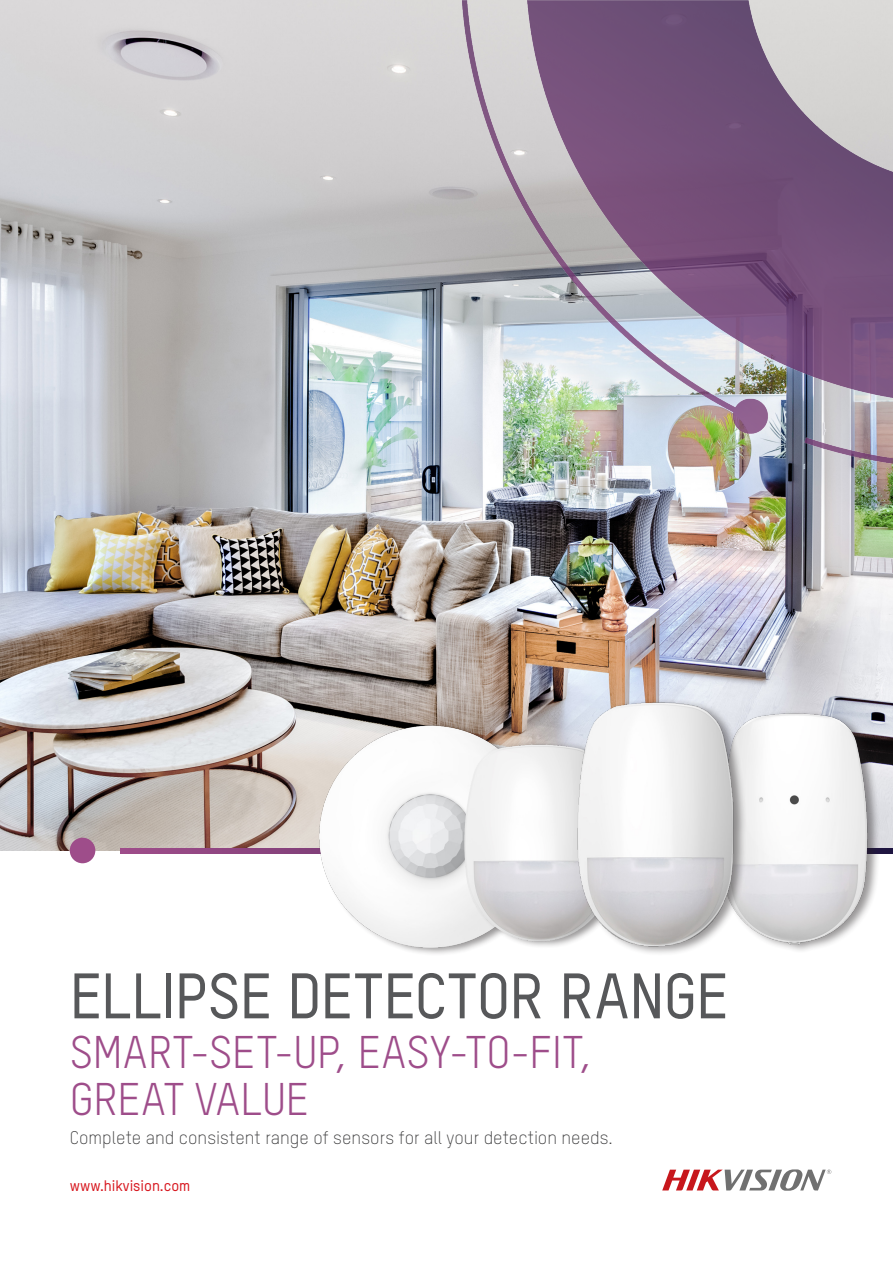
<style>
.page{position:relative;width:893px;height:1263px;background:#fff}
.page>*{position:absolute;margin:0;border:0;box-sizing:border-box;transform-origin:0 0}
.t1{font:500 63px "TSTARPRO";color:#57585a}
.t2{font:45px "TSTARPRO";color:#9e4d8a}
.t3{font:300 18px "TSTARPRO";color:#3e3e3f}
.t4{font:500 15px "TSTARPRO";color:#d7171f}
</style>
<div class="page">
<img style="left:0;top:0;width:893px;height:850px">
<svg style="left:121px;top:849px;width:772px;height:4px"></svg>
<div style="left:70px;top:838px;width:25px;height:25px;background:#9e4d8a;border-radius:50%"></div>
<svg style="left:662px;top:1169px;width:169px;height:22px"></svg>
<img style="left:705px;top:693px;width:175px;height:258px">
<div style="left:319px;top:722px;width:235px;height:234px;background:#231f20;opacity:.47"></div>
<img style="left:309px;top:725px;width:245px;height:222px">
<img style="left:452px;top:731px;width:102px;height:224px">
<div style="left:577px;top:698px;width:170px;height:258px;background:#231f20;opacity:.47"></div>
<img style="left:554px;top:697px;width:205px;height:253px">
<img style="left:457px;top:0;width:436px;height:467px">
<p class="t1" style="left:70px;top:953px;width:660px">ELLIPSE DETECTOR RANGE</p>
<p class="t2" style="left:70px;top:1022px;width:524px">SMART-SET-UP, EASY-TO-FIT,</p>
<p class="t2" style="left:70px;top:1069px;width:240px">GREAT VALUE</p>
<p class="t3" style="left:70px;top:1125px;width:545px">Complete and consistent range of sensors for all your detection needs.</p>
<p class="t4" style="left:70px;top:1175px;width:122px">www.hikvision.com</p>
</div>
